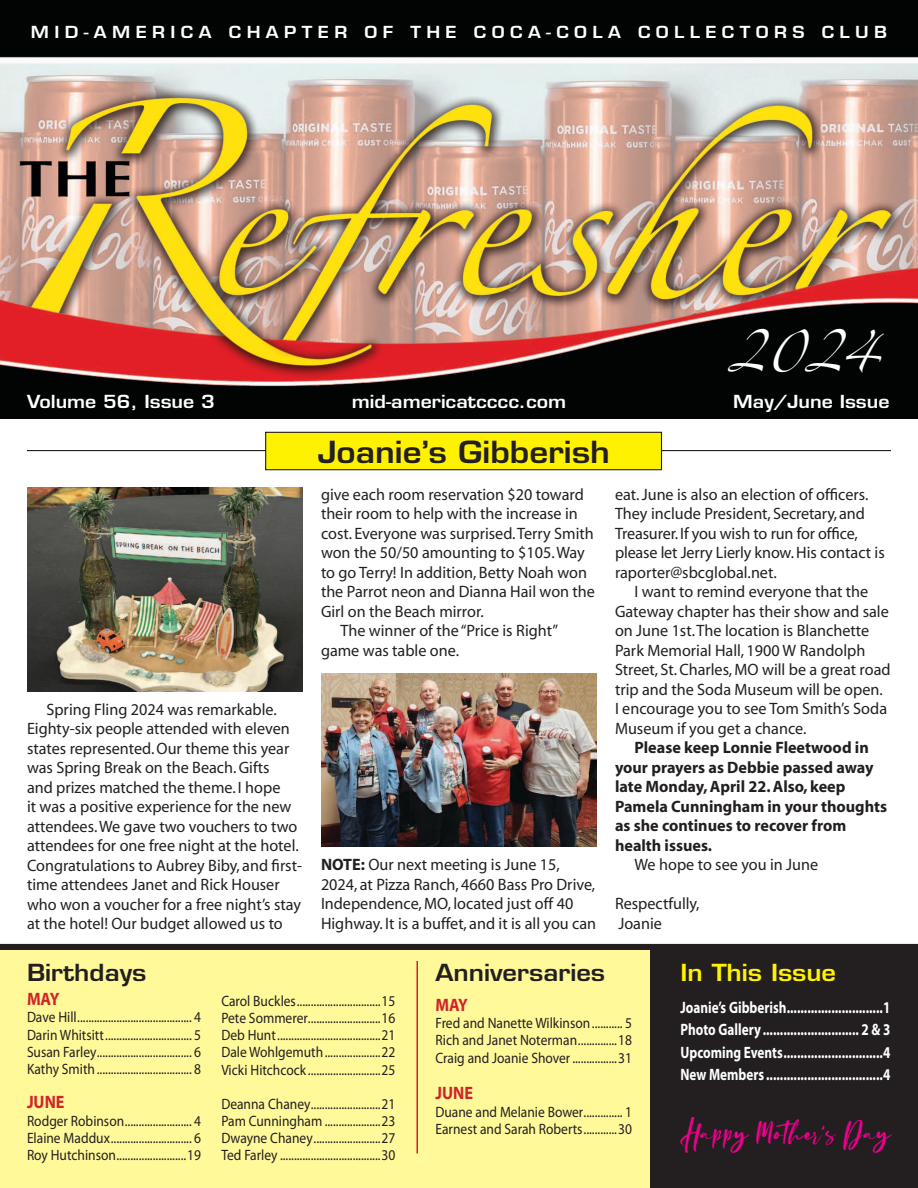
<style>
.page{position:relative;width:918px;height:1188px;background:#fff}
.page>*{position:absolute;margin:0;border:0;box-sizing:border-box;transform-origin:0 0}
.t1{font:37.95px "Zapfino";color:#fff;scale:.95 1}
.t2{font:31.5px "Oliver Blush";color:#ec008c}
.t3{font:600 29.7px "Eurostile";color:#231f20;scale:1.11 1}
.t4{font:600 22.95px "Eurostile";color:#231f20;scale:1.11 1}
.t5{font:600 22.95px "Eurostile";color:#fff200;scale:1.11 1}
.t6{font:700 18px "Myriad Pro";color:#d2232a;scale:.9 1}
.t7{font:600 17.55px "Eurostile";color:#fff;scale:1.11 1}
.t8{font:16.5px/19.5px "Myriad";color:#231f20}
.t9{font:700 16.5px/22.5px "Myriad Pro";color:#fff;text-align:justify;scale:.8 1}
.t10{font:700 16.5px/19.5px "Myriad";color:#231f20}
.t11{font:600 16.2px "Eurostile";letter-spacing:.3em;color:#fff;scale:1.11 1}
.t12{font:15px/17.2px "Myriad Pro";color:#231f20;text-align:justify;scale:.9 1}
.s1{font-weight:700}
</style>
<div class="page">
<img style="left:0;top:0;width:918px;height:419px">
<hr style="left:27px;top:450px;width:864px;height:1px;background:#231f20">
<div style="left:266px;top:432px;width:396px;height:38px;background:#fff200"></div>
<div style="left:265px;top:432px;width:397px;height:38px;border:1px solid #231f20"></div>
<div style="left:0;top:944px;width:918px;height:244px;background:#fff99a"></div>
<div style="left:650px;top:945px;width:268px;height:243px;background:#231f20"></div>
<hr style="left:417px;top:961px;width:1px;height:192px;background:#d2232a">
<div style="left:0;top:944px;width:918px;height:6px;background:#231f20"></div>
<img style="left:27px;top:487px;width:275px;height:205px">
<img style="left:322px;top:674px;width:275px;height:172px">
<p class="t11" style="left:31px;top:22px;width:773px">MID-AMERICA CHAPTER OF THE COCA-COLA COLLECTORS CLUB</p>
<h1 class="t1" style="left:728px;top:336px;width:160px">2024</h1>
<p class="t7" style="left:27px;top:391px;width:171px">Volume 56, Issue 3</p>
<p class="t7" style="left:352px;top:391px;width:195px">mid-americatcccc.com</p>
<p class="t7" style="left:733px;top:391px;width:142px">May/June Issue</p>
<p class="t8" style="left:27px;top:700px;width:277px;text-indent:20px">Spring Fling 2024 was remarkable.<br>Eighty-six people attended with eleven states represented. Our theme this year was Spring Break on the Beach. Gifts<br>and prizes matched the theme. I hope<br>it was a positive experience for the new attendees. We gave two vouchers to two attendees for one free night at the hotel.<br>Congratulations to Aubrey Biby, and first&shy;time attendees Janet and Rick Houser who won a voucher for a free night’s stay at the hotel! Our budget allowed us to</p>
<h3 class="t3" style="left:317px;top:434px;width:265px">Joanie’s Gibberish</h3>
<p class="t8" style="left:321px;top:485px;width:264px">give each room reservation $20 toward</p>
<p class="t8" style="left:321px;top:505px;width:258px">their room to help with the increase in</p>
<p class="t8" style="left:321px;top:524px;width:274px">cost. Everyone was surprised. Terry Smith</p>
<p class="t8" style="left:321px;top:544px;width:265px">won the 50/50 amounting to $105. Way</p>
<p class="t8" style="left:321px;top:563px;width:267px">to go Terry! In addition, Betty Noah won</p>
<p class="t8" style="left:321px;top:583px;width:276px">the Parrot neon and Dianna Hail won the</p>
<p class="t8" style="left:321px;top:602px;width:164px">Girl on the Beach mirror.</p>
<p class="t8" style="left:341px;top:622px;width:219px">The winner of the “Price is Right”</p>
<p class="t8" style="left:321px;top:641px;width:140px">game was table one.</p>
<p class="t8" style="left:321px;top:856px;width:277px"><span class="s1">NOTE:</span> Our next meeting is June 15, 2024, at Pizza Ranch, 4660 Bass Pro Drive, Independence, MO, located just off 40<br>Highway. It is a buffet, and it is all you can</p>
<p class="t8" style="left:615px;top:485px;width:271px">eat. June is also an election of officers.<br>They include President, Secretary, and Treasurer. If you wish to run for office, please let Jerry Lierly know. His contact is raporter@sbcglobal.net.</p>
<p class="t8" style="left:615px;top:583px;width:277px;text-indent:20px">I want to remind everyone that the Gateway chapter has their show and sale on June 1st. The location is Blanchette Park Memorial Hall, 1900 W Randolph Street, St. Charles, MO will be a great road trip and the Soda Museum will be open.<br>I encourage you to see Tom Smith’s Soda Museum if you get a chance.</p>
<p class="t10" style="left:615px;top:738px;width:274px;text-indent:20px">Please keep Lonnie Fleetwood in your prayers as Debbie passed away late Monday, April 22. Also, keep<br>Pamela Cunningham in your thoughts as she continues to recover from health issues.</p>
<p class="t8" style="left:635px;top:856px;width:185px">We hope to see you in June</p>
<p class="t8" style="left:615px;top:895px;width:86px">Respectfully,<br>Joanie</p>
<h3 class="t4" style="left:27px;top:959px;width:109px">Birthdays</h3>
<h3 class="t4" style="left:435px;top:959px;width:154px">Anniversaries</h3>
<h3 class="t5" style="left:680px;top:959px;width:142px">In This Issue</h3>
<p class="t9" style="left:680px;top:995px;width:264px">Joanie’s Gibberish............................1<br>Photo Gallery ............................ 2 &amp; 3<br>Upcoming Events.............................4<br>New Members ..................................4</p>
<h2 class="t2" style="left:680px;top:1117px;width:212px">Happy Mother’s Day</h2>
<p class="t6" style="left:27px;top:987px;width:38px">MAY</p>
<p class="t12" style="left:27px;top:1009px;width:195px">Dave Hill......................................... 4<br>Darin Whitsitt............................... 5<br>Susan Farley.................................. 6<br>Kathy Smith.................................. 8</p>
<p class="t12" style="left:221px;top:992px;width:195px">Carol Buckles..............................15<br>Pete Sommerer..........................16<br>Deb Hunt.....................................21<br>Dale Wohlgemuth....................22<br>Vicki Hitchcock ..........................25</p>
<p class="t6" style="left:435px;top:993px;width:38px">MAY</p>
<p class="t12" style="left:435px;top:1014px;width:220px;line-height:17.7px">Fred and Nanette Wilkinson........... 5<br>Rich and Janet Noterman..............18<br>Craig and Joanie Shover................31</p>
<p class="t6" style="left:435px;top:1081px;width:43px">JUNE</p>
<p class="t12" style="left:435px;top:1103px;width:220px">Duane and Melanie Bower.............. 1<br>Earnest and Sarah Roberts............30</p>
<p class="t6" style="left:27px;top:1091px;width:43px">JUNE</p>
<p class="t12" style="left:27px;top:1112px;width:195px">Rodger Robinson........................ 4<br>Elaine Maddux............................. 6<br>Roy Hutchinson.........................19</p>
<p class="t12" style="left:221px;top:1095px;width:195px">Deanna Chaney.........................21<br>Pam Cunningham ....................23<br>Dwayne Chaney........................27<br>Ted Farley ....................................30</p>
</div>
